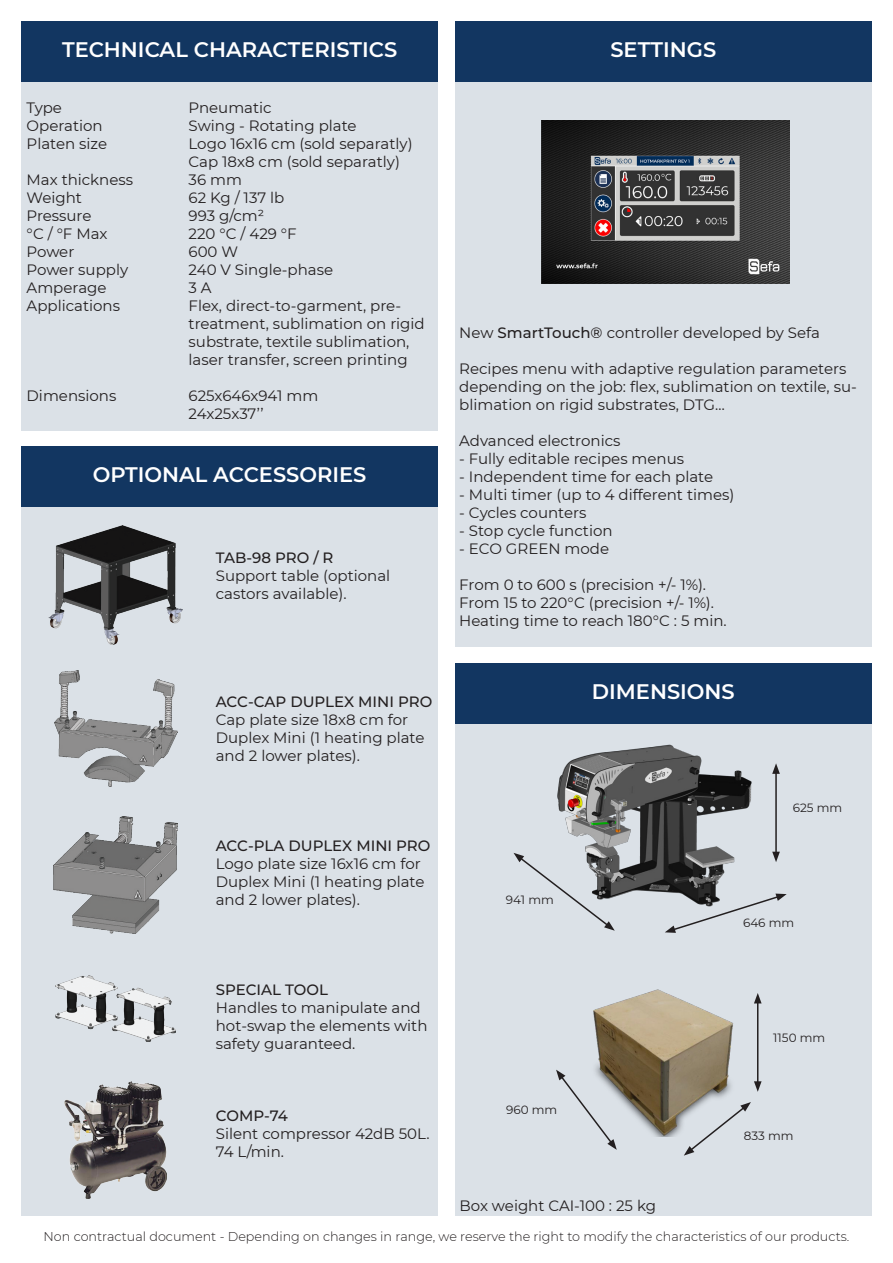
<style>
.page{position:relative;width:893px;height:1263px;background:#fff}
.page>*{position:absolute;margin:0;border:0;box-sizing:border-box;transform-origin:0 0}
.t1{font:600 21px "Montserrat";color:#fff}
.t2{font:15px/18px "Montserrat";color:#231f20}
.t3{font:500 15px "Montserrat";color:#231f20}
.t4{font:300 12.75px "Montserrat";color:#231f20}
.t5{font:12px "Montserrat";color:#231f20}
.s1{font-weight:500}
</style>
<div class="page">
<div style="left:21px;top:21px;width:417px;height:410px;background:#dbe1e7"></div>
<div style="left:21px;top:446px;width:417px;height:770px;background:#dbe1e7"></div>
<div style="left:455px;top:21px;width:417px;height:625px;background:#dbe1e7"></div>
<div style="left:455px;top:719px;width:417px;height:497px;background:#dbe1e7"></div>
<div style="left:21px;top:21px;width:417px;height:60px;background:#123661"></div>
<div style="left:21px;top:446px;width:417px;height:61px;background:#123661"></div>
<div style="left:455px;top:21px;width:417px;height:60px;background:#123661"></div>
<div style="left:455px;top:663px;width:417px;height:61px;background:#123661"></div>
<img style="left:49px;top:526px;width:133px;height:118px">
<img style="left:64px;top:1081px;width:103px;height:117px">
<svg style="left:665px;top:893px;width:122px;height:40px"></svg>
<svg style="left:684px;top:1102px;width:67px;height:53px"></svg>
<svg style="left:513px;top:853px;width:102px;height:78px"></svg>
<svg style="left:556px;top:1070px;width:61px;height:80px"></svg>
<hr style="left:775px;top:771px;width:2px;height:83px;background:#231f20">
<svg style="left:772px;top:763px;width:8px;height:11px"></svg>
<svg style="left:772px;top:852px;width:8px;height:10px"></svg>
<hr style="left:757px;top:1001px;width:1px;height:82px;background:#231f20">
<svg style="left:754px;top:993px;width:8px;height:10px"></svg>
<svg style="left:754px;top:1081px;width:8px;height:11px"></svg>
<img style="left:591px;top:990px;width:144px;height:147px">
<img style="left:54px;top:816px;width:123px;height:117px">
<img style="left:54px;top:671px;width:123px;height:115px">
<img style="left:546px;top:744px;width:223px;height:163px">
<img style="left:56px;top:976px;width:120px;height:66px">
<img style="left:541px;top:121px;width:248px;height:162px">
<p class="t1" style="left:62px;top:35px;width:337px">TECHNICAL CHARACTERISTICS</p>
<p class="t2" style="left:27px;top:99px;width:37px">Type</p>
<p class="t2" style="left:189px;top:99px;width:85px">Pneumatic</p>
<p class="t2" style="left:27px;top:117px;width:78px">Operation</p>
<p class="t2" style="left:189px;top:117px;width:169px">Swing - Rotating plate</p>
<p class="t2" style="left:27px;top:135px;width:82px">Platen size</p>
<p class="t2" style="left:189px;top:135px;width:226px">Logo 16x16 cm (sold separatly)</p>
<p class="t2" style="left:189px;top:153px;width:213px">Cap 18x8 cm (sold separatly)</p>
<p class="t2" style="left:27px;top:171px;width:108px">Max thickness</p>
<p class="t2" style="left:189px;top:171px;width:55px">36 mm</p>
<p class="t2" style="left:27px;top:189px;width:57px">Weight</p>
<p class="t2" style="left:189px;top:189px;width:97px">62 Kg / 137 lb</p>
<p class="t2" style="left:27px;top:207px;width:66px">Pressure</p>
<p class="t2" style="left:189px;top:207px;width:77px">993 g/cm²</p>
<p class="t2" style="left:27px;top:225px;width:82px">°C / °F Max</p>
<p class="t2" style="left:189px;top:225px;width:110px">220 °C / 429 °F</p>
<p class="t2" style="left:27px;top:243px;width:49px">Power</p>
<p class="t2" style="left:189px;top:243px;width:51px">600 W</p>
<p class="t2" style="left:27px;top:261px;width:103px">Power supply</p>
<p class="t2" style="left:189px;top:261px;width:146px">240 V Single-phase</p>
<p class="t2" style="left:27px;top:279px;width:82px">Amperage</p>
<p class="t2" style="left:189px;top:279px;width:25px">3 A</p>
<p class="t2" style="left:27px;top:297px;width:95px">Applications</p>
<p class="t2" style="left:189px;top:297px;width:238px">Flex, direct-to-garment, pre&shy;treatment, sublimation on rigid substrate, textile sublimation, laser transfer, screen printing</p>
<p class="t2" style="left:27px;top:387px;width:91px">Dimensions</p>
<p class="t2" style="left:189px;top:387px;width:131px">625x646x941 mm</p>
<p class="t2" style="left:189px;top:405px;width:76px">24x25x37’’</p>
<p class="t1" style="left:93px;top:460px;width:275px">OPTIONAL ACCESSORIES</p>
<p class="t3" style="left:216px;top:547px;width:119px">TAB-98 PRO / R</p>
<p class="t2" style="left:216px;top:566px;width:176px">Support table (optional</p>
<p class="t2" style="left:216px;top:584px;width:132px">castors available).</p>
<p class="t3" style="left:216px;top:691px;width:218px">ACC-CAP DUPLEX MINI PRO</p>
<p class="t2" style="left:216px;top:710px;width:210px">Cap plate size 18x8 cm for<br>Duplex Mini (1 heating plate and 2 lower plates).</p>
<p class="t3" style="left:216px;top:835px;width:216px">ACC-PLA DUPLEX MINI PRO</p>
<p class="t2" style="left:216px;top:854px;width:210px">Logo plate size 16x16 cm for<br>Duplex Mini (1 heating plate and 2 lower plates).</p>
<p class="t3" style="left:216px;top:979px;width:114px">SPECIAL TOOL</p>
<p class="t2" style="left:216px;top:998px;width:213px">Handles to manipulate and hot-swap the elements with safety guaranteed.</p>
<p class="t3" style="left:216px;top:1105px;width:73px">COMP-74</p>
<p class="t2" style="left:216px;top:1124px;width:215px">Silent compressor 42dB 50L.<br>74 L/min.</p>
<p class="t1" style="left:610px;top:35px;width:107px">SETTINGS</p>
<p class="t2" style="left:459px;top:323px;width:362px">New <span class="s1">SmartTouch®</span> controller developed by Sefa</p>
<p class="t2" style="left:459px;top:359px;width:399px">Recipes menu with adaptive regulation parameters depending on the job: flex, sublimation on textile, su&shy;blimation on rigid substrates, DTG…</p>
<p class="t2" style="left:459px;top:431px;width:163px">Advanced electronics</p>
<p class="t2" style="left:459px;top:449px;width:226px">- Fully editable recipes menus</p>
<p class="t2" style="left:459px;top:467px;width:255px">- Independent time for each plate</p>
<p class="t2" style="left:459px;top:485px;width:277px">- Multi timer (up to 4 different times)</p>
<p class="t2" style="left:459px;top:503px;width:129px">- Cycles counters</p>
<p class="t2" style="left:459px;top:521px;width:155px">- Stop cycle function</p>
<p class="t2" style="left:459px;top:539px;width:151px">- ECO GREEN mode</p>
<p class="t2" style="left:459px;top:575px;width:248px">From 0 to 600 s (precision +/- 1%).</p>
<p class="t2" style="left:459px;top:593px;width:256px">From 15 to 220°C (precision +/- 1%).</p>
<p class="t2" style="left:459px;top:611px;width:269px">Heating time to reach 180°C : 5 min.</p>
<p class="t1" style="left:592px;top:677px;width:144px">DIMENSIONS</p>
<p class="t5" style="left:506px;top:891px;width:49px">941 mm</p>
<p class="t5" style="left:793px;top:800px;width:51px">625 mm</p>
<p class="t5" style="left:743px;top:914px;width:53px">646 mm</p>
<p class="t5" style="left:506px;top:1101px;width:53px">960 mm</p>
<p class="t2" style="left:460px;top:1196px;width:198px">Box weight CAI-100 : 25 kg</p>
<p class="t5" style="left:773px;top:1029px;width:54px">1150 mm</p>
<p class="t5" style="left:744px;top:1127px;width:51px">833 mm</p>
<p class="t4" style="left:44px;top:1228px;width:807px">Non contractual document - Depending on changes in range, we reserve the right to modify the characteristics of our products.</p>
</div>
